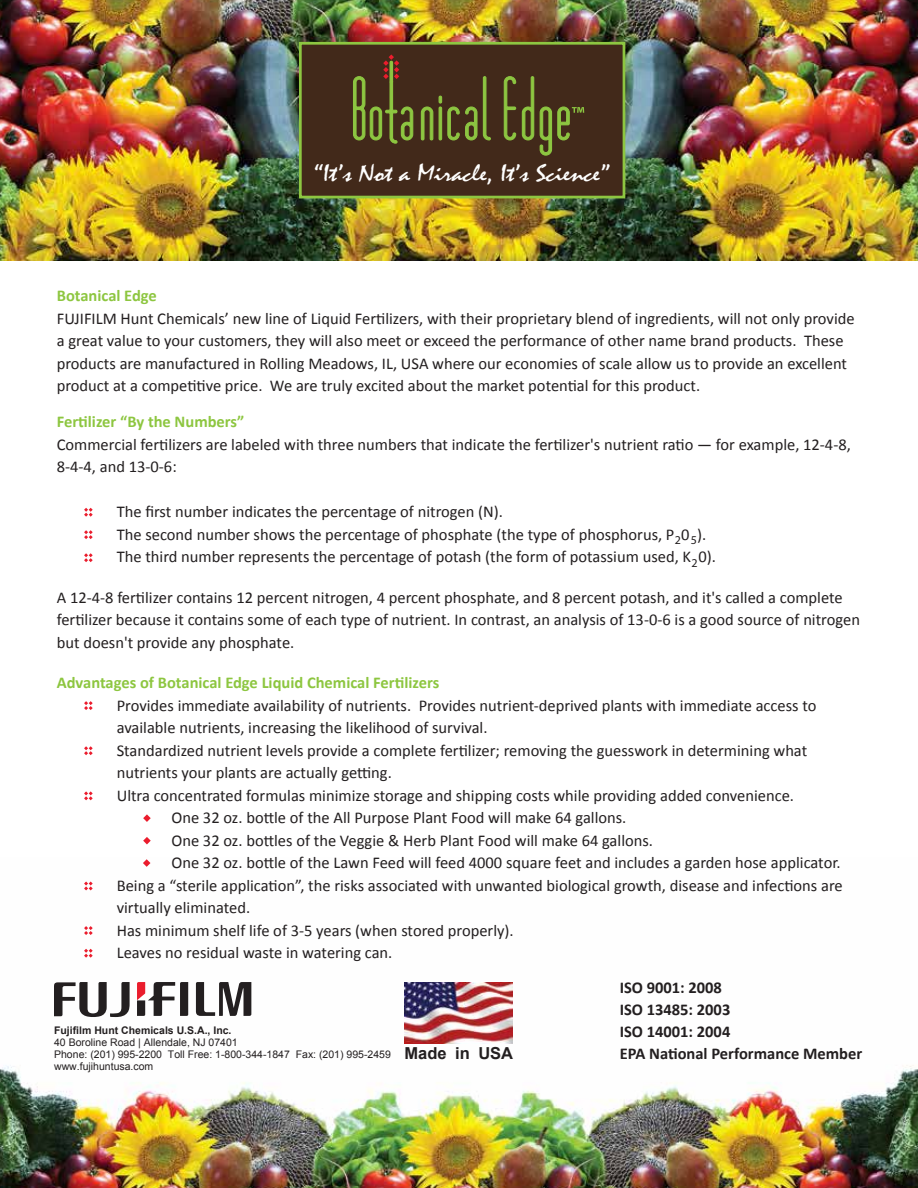
<style>
.page{position:relative;width:918px;height:1188px;background:#fff}
.page>*{position:absolute;margin:0;border:0;box-sizing:border-box;transform-origin:0 0}
.t1{font:24.6px "Mistral";color:#fff;scale:1.18 1}
.t2{font:16.5px/22.5px "Calibri";color:#231f20}
.t3{font:700 16.5px "Calibri";color:#8dc640}
.t4{font:700 16.5px/22px "Calibri";color:#231f20}
.t5{font:700 16.5px "Arial";color:#231f20}
.t6{font:12px/22.6px "Myriad Pro";color:#231f20;text-align:right}
.t7{font:10.5px/12px "Arial";color:#231f20}
.t8{font:700 10.5px "Arial";color:#231f20}
</style>
<div class="page">
<img style="left:0;top:862px;width:918px;height:326px">
<img style="left:0;top:0;width:918px;height:260px">
<div style="left:299px;top:42px;width:326px;height:156px;background:#42291a;border:3px solid #8dc641"></div>
<svg style="left:420px;top:76px;width:71px;height:65px"></svg>
<svg style="left:503px;top:76px;width:81px;height:80px"></svg>
<svg style="left:353px;top:54px;width:61px;height:90px"></svg>
<img style="left:404px;top:983px;width:108px;height:61px">
<svg style="left:196px;top:982px;width:55px;height:34px"></svg>
<svg style="left:54px;top:982px;width:76px;height:35px"></svg>
<svg style="left:137px;top:982px;width:51px;height:34px"></svg>
<svg style="left:84px;top:508px;width:9px;height:9px"></svg>
<svg style="left:84px;top:553px;width:9px;height:9px"></svg>
<svg style="left:84px;top:530px;width:9px;height:9px"></svg>
<svg style="left:84px;top:926px;width:9px;height:9px"></svg>
<svg style="left:84px;top:882px;width:9px;height:8px"></svg>
<svg style="left:84px;top:791px;width:9px;height:9px"></svg>
<svg style="left:84px;top:746px;width:9px;height:9px"></svg>
<svg style="left:84px;top:701px;width:9px;height:9px"></svg>
<svg style="left:143px;top:814px;width:8px;height:8px"></svg>
<svg style="left:143px;top:837px;width:8px;height:7px"></svg>
<svg style="left:143px;top:859px;width:7px;height:8px"></svg>
<svg style="left:84px;top:949px;width:9px;height:9px"></svg>
<h1 class="t1" style="left:313px;top:158px;width:253px">“It’s Not a Miracle, It’s Science”</h1>
<p class="t3" style="left:57px;top:285px;width:102px">Botanical Edge</p>
<p class="t2" style="left:57px;top:307px;width:799px">FUJIFILM Hunt Chemicals’ new line of Liquid Fertilizers, with their proprietary blend of ingredients, will not only provide a great value to your customers, they will also meet or exceed the performance of other name brand products. These products are manufactured in Rolling Meadows, IL, USA where our economies of scale allow us to provide an excellent product at a competitive price. We are truly excited about the market potential for this product.</p>
<p class="t3" style="left:57px;top:411px;width:189px">Fertilizer “By the Numbers”</p>
<p class="t2" style="left:57px;top:433px;width:796px">Commercial fertilizers are labeled with three numbers that indicate the fertilizer's nutrient ratio — for example, 12-4-8,<br>8-4-4, and 13-0-6:</p>
<p class="t2" style="left:117px;top:501px;width:601px">The first number indicates the percentage of nitrogen (N).<br>The second number shows the percentage of phosphate (the type of phosphorus, P 0 ).<br>The third number represents the percentage of potash (the form of potassium used, K 0).</p>
<p class="t2" style="left:57px;top:586px;width:805px">A 12-4-8 fertilizer contains 12 percent nitrogen, 4 percent phosphate, and 8 percent potash, and it's called a complete fertilizer because it contains some of each type of nutrient. In contrast, an analysis of 13-0-6 is a good source of nitrogen but doesn't provide any phosphate.</p>
<p class="t3" style="left:57px;top:672px;width:384px">Advantages of Botanical Edge Liquid Chemical Fertilizers</p>
<p class="t2" style="left:117px;top:694px;width:701px">Provides immediate availability of nutrients. Provides nutrient-deprived plants with immediate access to</p>
<p class="t2" style="left:117px;top:717px;width:372px">available nutrients, increasing the likelihood of survival.</p>
<p class="t2" style="left:117px;top:739px;width:692px">Standardized nutrient levels provide a complete fertilizer; removing the guesswork in determining what</p>
<p class="t2" style="left:117px;top:762px;width:277px">nutrients your plants are actually getting.</p>
<p class="t2" style="left:117px;top:784px;width:679px">Ultra concentrated formulas minimize storage and shipping costs while providing added convenience.</p>
<p class="t2" style="left:171px;top:807px;width:456px">One 32 oz. bottle of the All Purpose Plant Food will make 64 gallons.</p>
<p class="t2" style="left:171px;top:829px;width:483px">One 32 oz. bottles of the Veggie &amp; Herb Plant Food will make 64 gallons.</p>
<p class="t2" style="left:171px;top:852px;width:671px">One 32 oz. bottle of the Lawn Feed will feed 4000 square feet and includes a garden hose applicator.</p>
<p class="t2" style="left:117px;top:874px;width:728px">Being a “sterile application”, the risks associated with unwanted biological growth, disease and infections are</p>
<p class="t2" style="left:117px;top:897px;width:135px">virtually eliminated.</p>
<p class="t2" style="left:117px;top:919px;width:398px">Has minimum shelf life of 3-5 years (when stored properly).</p>
<p class="t2" style="left:117px;top:942px;width:277px">Leaves no residual waste in watering can.</p>
<p class="t6" style="left:675px;top:529px;width:24px">2 5<br>2</p>
<p class="t8" style="left:54px;top:1023px;width:179px">Fujifilm Hunt Chemicals U.S.A., Inc.</p>
<p class="t7" style="left:54px;top:1036px;width:338px">40 Boroline Road | Allendale, NJ 07401<br>Phone: (201) 995-2200 Toll Free: 1-800-344-1847 Fax: (201) 995-2459 www.fujihuntusa.com</p>
<p class="t5" style="left:404px;top:1041px;width:110px">Made in USA</p>
<p class="t4" style="left:620px;top:976px;width:244px">ISO 9001: 2008<br>ISO 13485: 2003<br>ISO 14001: 2004<br>EPA National Performance Member</p>
</div>
